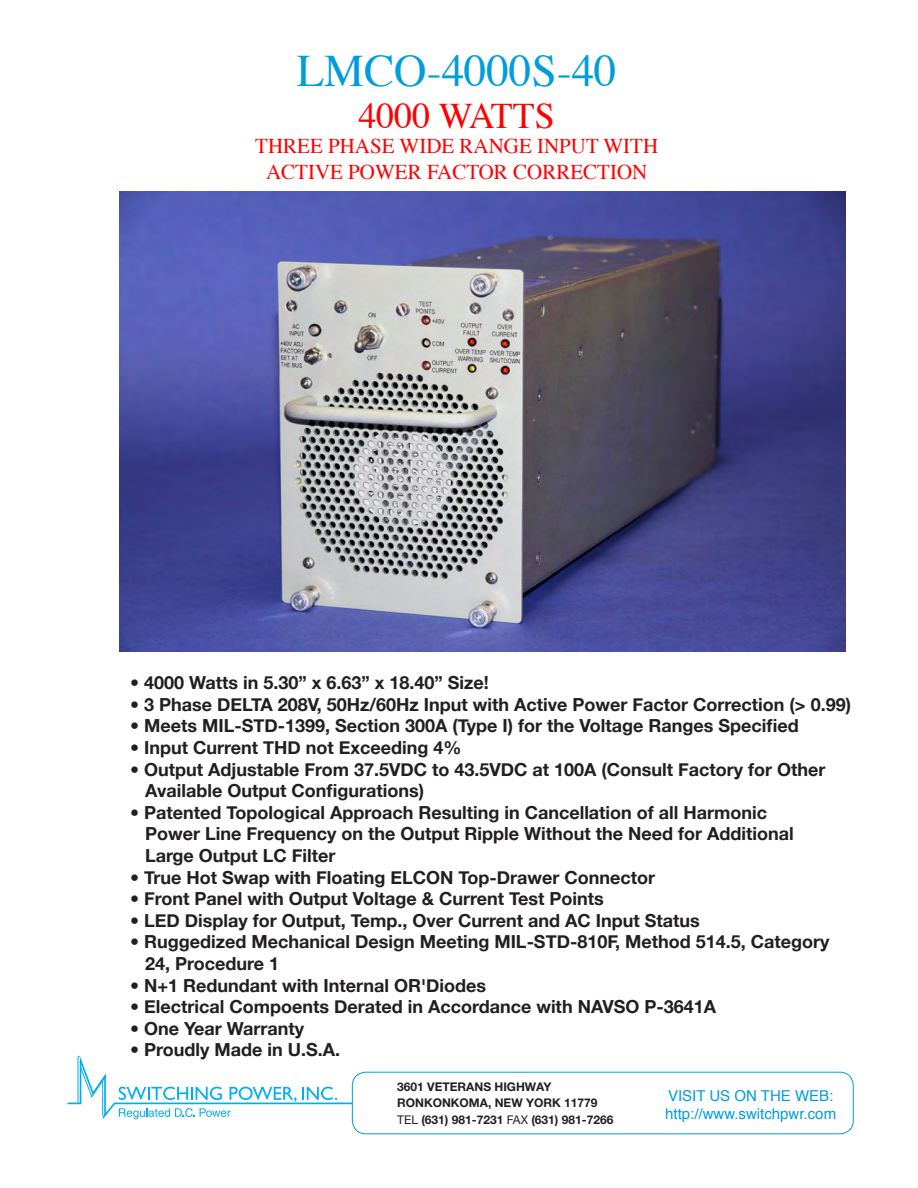
<style>
.page{position:relative;width:918px;height:1188px;background:#fff}
.page>*{position:absolute;margin:0;border:0;box-sizing:border-box;transform-origin:0 0}
.t1{font:45px "Times";color:#009ddc}
.t2{font:36px "Times";color:#f00}
.t3{font:21px "Times";color:#f00}
.t4{font:700 18px/21.6px "Helvetica Neue";color:#231f20}
.t5{font:15px/18px "Helvetica";color:#009ddc}
.t6{font:700 12px/16.5px "Helvetica Neue";color:#231f20}
.s1{font-weight:400}
</style>
<div class="page">
<div style="left:352px;top:1072px;width:502px;height:62px;border:1px solid #009ddc;border-radius:14px"></div>
<svg style="left:67px;top:1055px;width:288px;height:68px"></svg>
<img style="left:120px;top:192px;width:725px;height:459px">
<p class="t1" style="left:297px;top:29px;width:321px">LMCO-4000S-40</p>
<p class="t2" style="left:359px;top:82px;width:198px">4000 WATTS</p>
<p class="t3" style="left:255px;top:127px;width:405px">THREE PHASE WIDE RANGE INPUT WITH</p>
<p class="t3" style="left:266px;top:152px;width:383px">ACTIVE POWER FACTOR CORRECTION</p>
<p class="t4" style="left:130px;top:672px;width:360px">• 4000 Watts in 5.30” x 6.63” x 18.40” Size!</p>
<p class="t4" style="left:130px;top:693px;width:723px">• 3 Phase DELTA 208V, 50Hz/60Hz Input with Active Power Factor Correction (&gt; 0.99)</p>
<p class="t4" style="left:130px;top:715px;width:670px">• Meets MIL-STD-1399, Section 300A (Type I) for the Voltage Ranges Specified</p>
<p class="t4" style="left:130px;top:736px;width:333px">• Input Current THD not Exceeding 4%</p>
<p class="t4" style="left:130px;top:758px;width:697px">• Output Adjustable From 37.5VDC to 43.5VDC at 100A (Consult Factory for Other</p>
<p class="t4" style="left:145px;top:780px;width:280px">Available Output Configurations)</p>
<p class="t4" style="left:145px;top:801px;width:650px;text-indent:-15px">• Patented Topological Approach Resulting in Cancellation of all Harmonic<br>Power Line Frequency on the Output Ripple Without the Need for Additional<br>Large Output LC Filter</p>
<p class="t4" style="left:130px;top:866px;width:527px">• True Hot Swap with Floating ELCON Top-Drawer Connector</p>
<p class="t4" style="left:130px;top:888px;width:475px">• Front Panel with Output Voltage &amp; Current Test Points</p>
<p class="t4" style="left:130px;top:909px;width:571px">• LED Display for Output, Temp., Over Current and AC Input Status</p>
<p class="t4" style="left:145px;top:931px;width:686px;text-indent:-15px">• Ruggedized Mechanical Design Meeting MIL-STD-810F, Method 514.5, Category<br>24, Procedure 1</p>
<p class="t4" style="left:130px;top:974px;width:358px">• N+1 Redundant with Internal OR'Diodes</p>
<p class="t4" style="left:130px;top:996px;width:588px">• Electrical Compoents Derated in Accordance with NAVSO P-3641A</p>
<p class="t4" style="left:130px;top:1017px;width:176px">• One Year Warranty</p>
<p class="t4" style="left:130px;top:1039px;width:212px">• Proudly Made in U.S.A.</p>
<p class="t6" style="left:397px;top:1078px;width:218px">3601 VETERANS HIGHWAY<br>RONKONKOMA, NEW YORK 11779<br><span class="s1">TEL</span> (631) 981-7231 <span class="s1">FAX</span> (631) 981-7266</p>
<p class="t5" style="left:665px;top:1088px;width:172px">VISIT US ON THE WEB: http://www.switchpwr.com</p>
</div>
